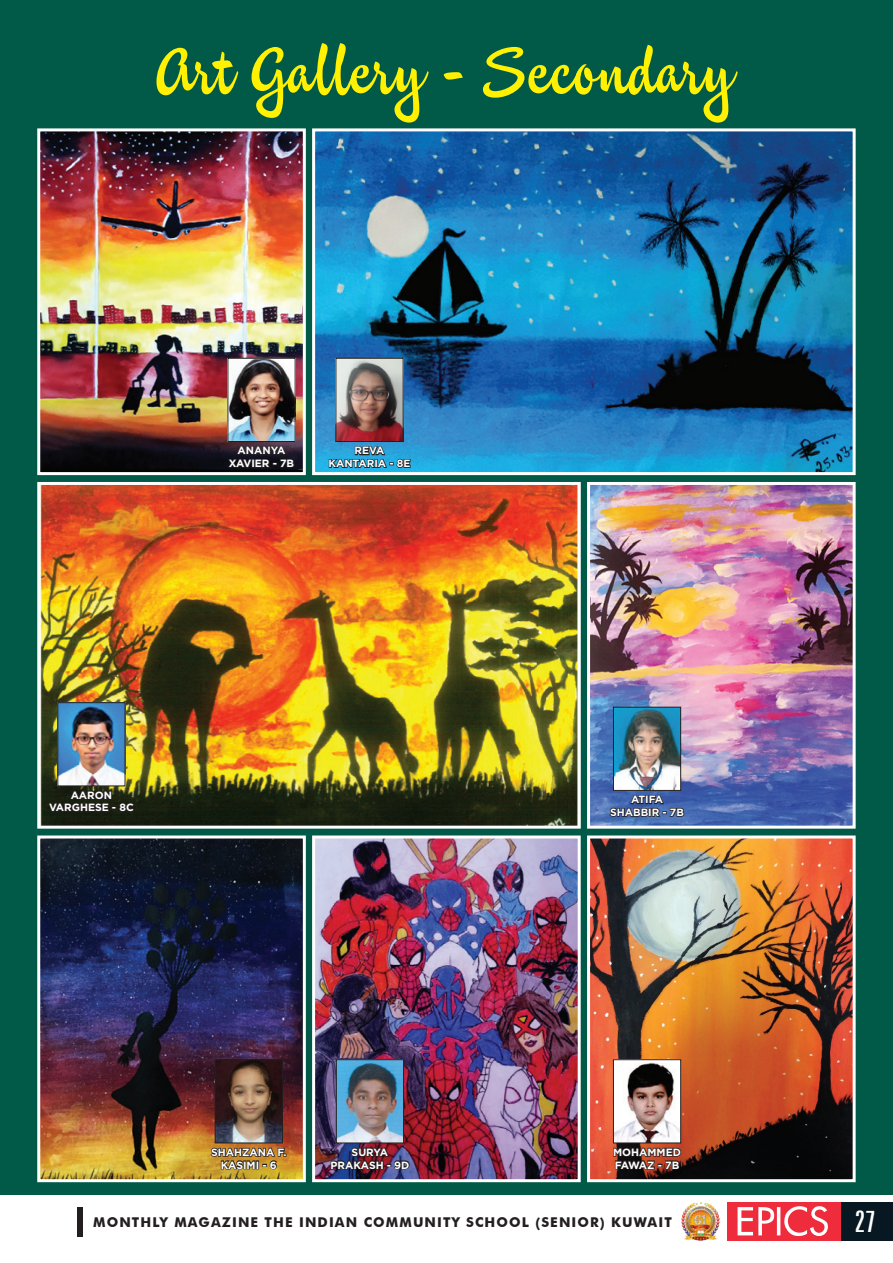
<style>
.page{position:relative;width:893px;height:1263px;background:#fff}
.page>*{position:absolute;margin:0;border:0;box-sizing:border-box;transform-origin:0 0}
.t1{font:60px "Studio Lettering Sable";color:#fff101;scale:1.2 1}
.t2{font:extra-condensed 30px "Zurich BT";color:#fff}
.t3{font:700 13.5px "Futura BT";letter-spacing:.08em;color:#231f20}
.t4{font:700 10.5px/12.6px "Gotham";color:#fff;text-align:center}
</style>
<div class="page">
<div style="left:0;top:0;width:893px;height:1195px;background:#005a47"></div>
<img style="left:41px;top:132px;width:261px;height:339px">
<div style="left:37px;top:128px;width:269px;height:347px;border:3px solid #fff"></div>
<img style="left:41px;top:839px;width:261px;height:339px">
<div style="left:37px;top:835px;width:269px;height:347px;border:3px solid #fff"></div>
<img style="left:37px;top:482px;width:544px;height:347px">
<img style="left:312px;top:835px;width:269px;height:348px">
<svg style="left:312px;top:128px;width:544px;height:348px;background:#2070a3"></svg>
<img style="left:59px;top:704px;width:64px;height:80px">
<div style="left:57px;top:702px;width:68px;height:84px;border:1px solid #231f20"></div>
<svg style="left:47px;top:789px;width:88px;height:25px;background:#212317"></svg>
<img style="left:229px;top:360px;width:65px;height:80px">
<div style="left:227px;top:358px;width:69px;height:84px;border:1px solid #231f20"></div>
<svg style="left:226px;top:445px;width:69px;height:24px;background:#201b23"></svg>
<img style="left:217px;top:1061px;width:64px;height:80px">
<div style="left:215px;top:1059px;width:68px;height:84px;border:1px solid #231f20"></div>
<svg style="left:209px;top:1146px;width:77px;height:26px;background:#846226"></svg>
<img style="left:338px;top:1061px;width:64px;height:80px">
<div style="left:336px;top:1059px;width:68px;height:84px;border:1px solid #231f20"></div>
<svg style="left:330px;top:1146px;width:80px;height:24px;background:#442b44"></svg>
<img style="left:591px;top:486px;width:261px;height:339px">
<div style="left:587px;top:482px;width:269px;height:347px;border:3px solid #fff"></div>
<img style="left:587px;top:835px;width:269px;height:348px">
<img style="left:615px;top:709px;width:64px;height:80px">
<div style="left:613px;top:707px;width:68px;height:84px;border:1px solid #231f20"></div>
<svg style="left:608px;top:794px;width:77px;height:24px;background:#364b78"></svg>
<img style="left:337px;top:360px;width:65px;height:80px">
<div style="left:335px;top:358px;width:69px;height:84px;border:1px solid #231f20"></div>
<svg style="left:328px;top:445px;width:83px;height:24px;background:#267497"></svg>
<img style="left:615px;top:1061px;width:64px;height:80px">
<div style="left:613px;top:1059px;width:68px;height:84px;border:1px solid #231f20"></div>
<svg style="left:612px;top:1146px;width:70px;height:25px;background:#51281e"></svg>
<div style="left:840px;top:1202px;width:53px;height:39px;background:#071822"></div>
<div style="left:727px;top:1202px;width:113px;height:39px;background:#ee2c3b"></div>
<svg style="left:738px;top:1206px;width:90px;height:30px"></svg>
<div style="left:77px;top:1207px;width:5px;height:29px;background:#231f20"></div>
<img style="left:681px;top:1202px;width:40px;height:39px">
<h1 class="t1" style="left:156px;top:32px;width:485px">Art Gallery - Secondary</h1>
<p class="t4" style="left:229px;top:444px;width:67px">ANANYA<br>XAVIER - 7B</p>
<p class="t4" style="left:329px;top:444px;width:83px">REVA<br>KANTARIA - 8E</p>
<p class="t4" style="left:49px;top:789px;width:86px">AARON<br>VARGHESE - 8C</p>
<p class="t4" style="left:211px;top:1146px;width:77px">SHAHZANA F.<br>KASIMI - 6</p>
<p class="t4" style="left:330px;top:1146px;width:80px">SURYA<br>PRAKASH - 9D</p>
<p class="t4" style="left:610px;top:793px;width:75px">ATIFA<br>SHABBIR - 7B</p>
<p class="t4" style="left:613px;top:1146px;width:69px;text-align:left">MOHAMMED<br>FAWAZ - 7B</p>
<p class="t3" style="left:93px;top:1214px;width:580px">MONTHLY MAGAZINE THE INDIAN COMMUNITY SCHOOL (SENIOR) KUWAIT</p>
<h2 class="t2" style="left:855px;top:1204px;width:23px">27</h2>
</div>
